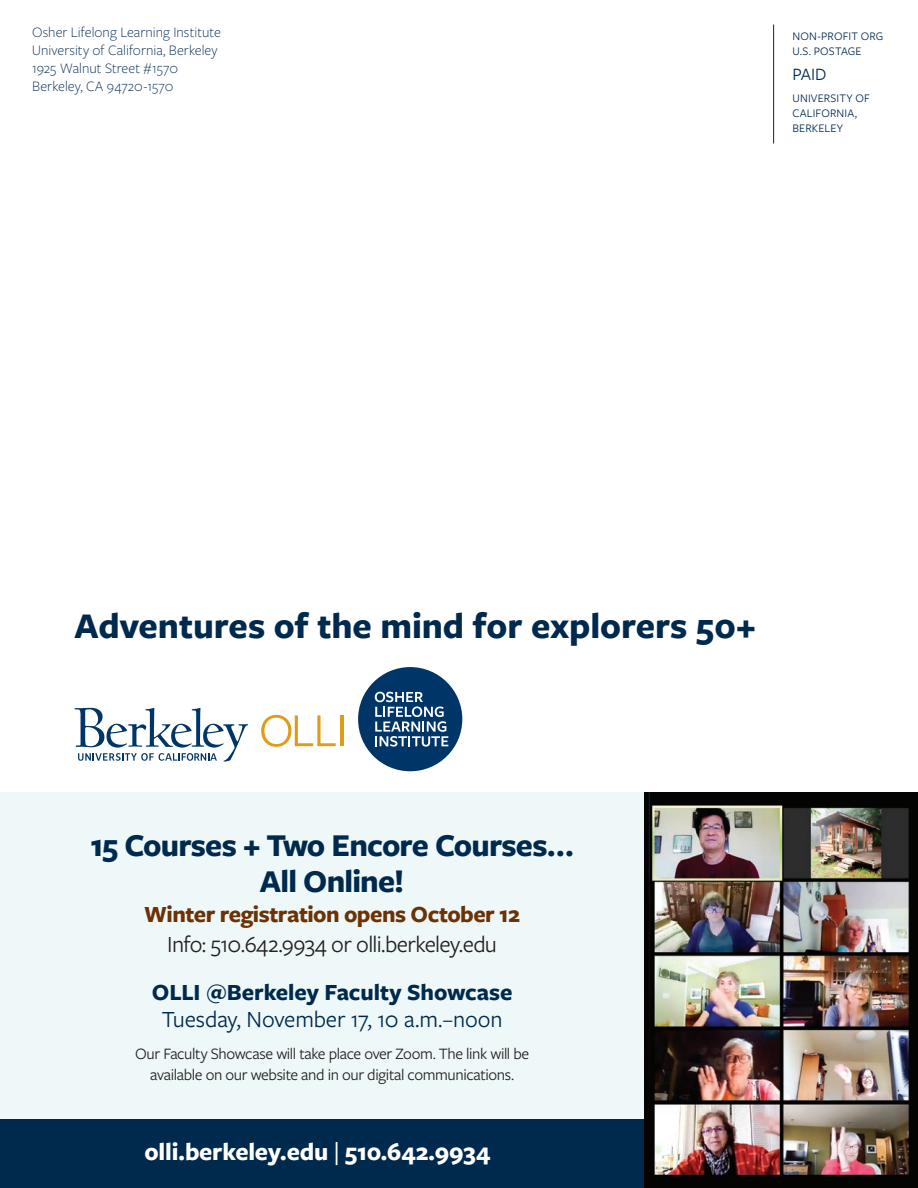
<style>
.page{position:relative;width:918px;height:1188px;background:#fff}
.page>*{position:absolute;margin:0;border:0;box-sizing:border-box;transform-origin:0 0}
.t1{font:700 37.5px "Freight Sans Pro";letter-spacing:-.005em;color:#00294e}
.t2{font:700 33px/36px "Freight Sans Pro";letter-spacing:-.025em;color:#00294e;text-align:center}
.t3{font:700 25.65px "Freight Sans Pro";letter-spacing:-.01em;color:#fff}
.t4{font:24px "Freight Sans Pro";letter-spacing:-.03em;color:#231f20}
.t5{font:700 24px "Freight Sans Pro";letter-spacing:-.02em;color:#6c3205}
.t6{font:24px "Freight Sans Pro";letter-spacing:-.01em;color:#00294e}
.t7{font:700 24px "Freight Sans Pro";letter-spacing:-.005em;color:#00294e}
.t8{font:18px "Freight Sans Pro";color:#00294e}
.t9{font:16.5px/21px "Freight Sans Pro";letter-spacing:-.02em;color:#231f20;text-align:center}
.t10{font:300 15px/18px "Freight Sans Pro";color:#00294e}
.t11{font:12px/15px "Freight Sans Pro";letter-spacing:.015em;color:#00294e}
.s1{font-weight:500}
</style>
<div class="page">
<div style="left:0;top:1119px;width:645px;height:69px;background:#00294e"></div>
<div style="left:0;top:793px;width:645px;height:326px;background:#eef8f8"></div>
<img style="left:645px;top:793px;width:273px;height:395px">
<hr style="left:773px;top:25px;width:1px;height:119px;background:#00294e">
<svg style="left:75px;top:708px;width:173px;height:54px"></svg>
<div style="left:358px;top:667px;width:104px;height:104px;background:#003667;border-radius:50%"></div>
<svg style="left:375px;top:692px;width:73px;height:55px"></svg>
<svg style="left:261px;top:715px;width:75px;height:32px"></svg>
<hr style="left:340px;top:715px;width:3px;height:31px;background:#df9d17">
<p class="t10" style="left:32px;top:23px;width:190px">Osher Lifelong Learning Institute<br>University of California, Berkeley<br>1925 Walnut Street #1570<br>Berkeley, CA 94720-1570</p>
<p class="t11" style="left:792px;top:28px;width:93px">NON-PROFIT ORG<br>U.S. POSTAGE</p>
<p class="t8" style="left:792px;top:62px;width:36px">PAID</p>
<p class="t11" style="left:792px;top:90px;width:79px">UNIVERSITY OF<br>CALIFORNIA,<br>BERKELEY</p>
<h1 class="t1" style="left:75px;top:600px;width:683px">Adventures of the mind for explorers 50+</h1>
<h2 class="t2" style="left:90px;top:826px;width:485px">15 Courses + Two Encore Courses…<br>All Online!</h2>
<h3 class="t5" style="left:144px;top:898px;width:377px">Winter registration opens October 12</h3>
<h3 class="t4" style="left:167px;top:928px;width:331px">Info: 510.642.9934 or olli.berkeley.edu</h3>
<h3 class="t7" style="left:152px;top:975px;width:362px">OLLI @Berkeley Faculty Showcase</h3>
<h3 class="t6" style="left:162px;top:1004px;width:342px">Tuesday, November 17, 10 a.m.–noon</h3>
<p class="t9" style="left:135px;top:1043px;width:396px">Our Faculty Showcase will take place over Zoom. The link will be available on our website and in our digital communications.</p>
<h3 class="t3" style="left:145px;top:1134px;width:347px">olli.berkeley.edu <span class="s1">|</span> 510.642.9934</h3>
</div>
